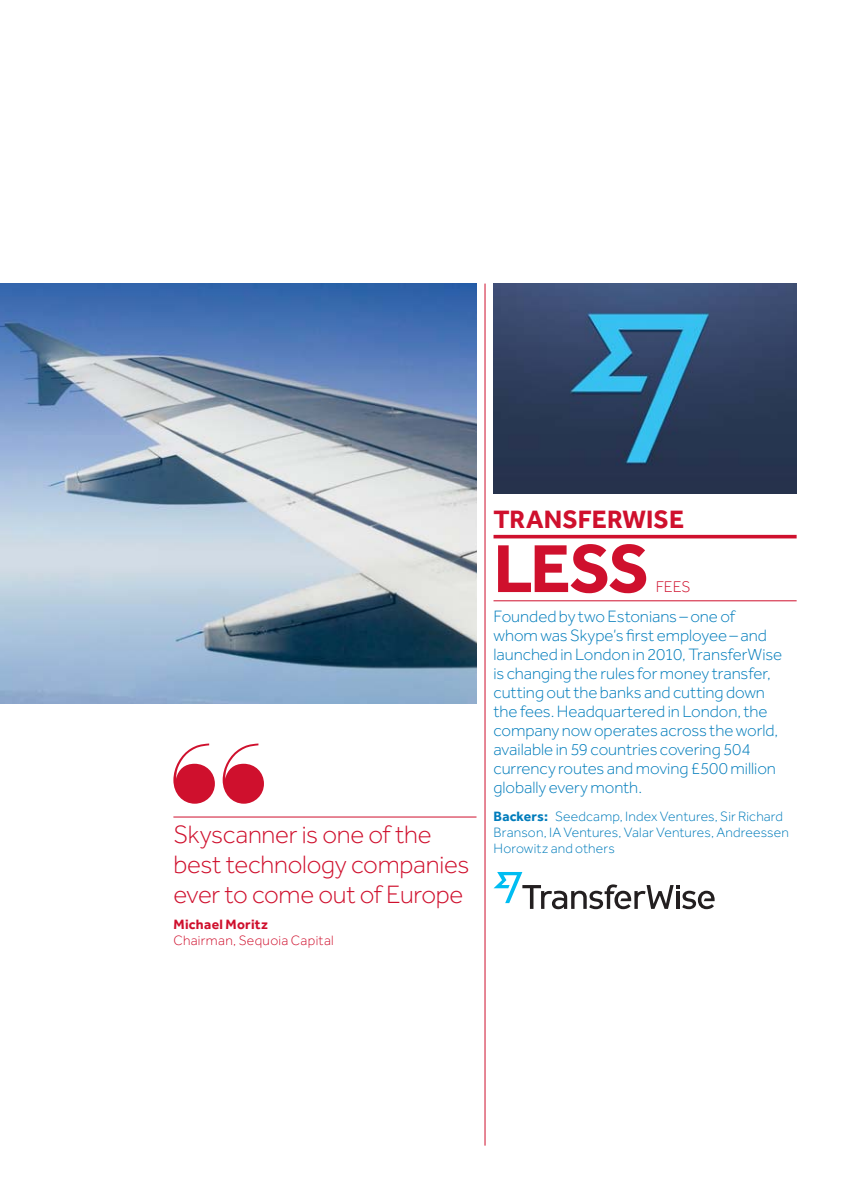
<style>
.page{position:relative;width:842px;height:1191px;background:#fff}
.page>*{position:absolute;margin:0;border:0;box-sizing:border-box;transform-origin:0 0}
.t1{font:700 70px "Effra";color:#cf102d}
.t2{font:300 26px/30px "Effra";letter-spacing:-.01em;color:#cf102d}
.t3{font:700 26px "Effra";color:#cf102d}
.t4{font:300 17px/19px "Effra";letter-spacing:-.005em;color:#007cbb}
.t5{font:300 16px "Effra";color:#cf102d}
.t6{font:300 14px/16px "Effra";letter-spacing:.01em;color:#007cbb}
.t7{font:300 14px "Effra";letter-spacing:.025em;color:#cf102d}
.t8{font:700 14px "Effra";letter-spacing:.02em;color:#cf102d}
.s1{font-weight:700}
</style>
<div class="page">
<img style="left:0;top:283px;width:476px;height:420px">
<svg style="left:173px;top:743px;width:91px;height:60px"></svg>
<hr style="left:173px;top:816px;width:303px;height:1px;background:#cf102d">
<img style="left:493px;top:283px;width:304px;height:210px">
<hr style="left:493px;top:535px;width:304px;height:3px;background:#cf102d">
<hr style="left:493px;top:600px;width:304px;height:1px;background:#cf102d">
<svg style="left:493px;top:872px;width:222px;height:37px"></svg>
<hr style="left:485px;top:283px;width:1px;height:862px;background:#cf102d">
<h2 class="t2" style="left:173px;top:819px;width:297px">Skyscanner is one of the best technology companies ever to come out of Europe</h2>
<p class="t8" style="left:173px;top:915px;width:96px">Michael Moritz</p>
<p class="t7" style="left:173px;top:931px;width:162px">Chairman, Sequoia Capital</p>
<h2 class="t3" style="left:493px;top:503px;width:192px">TRANSFERWISE</h2>
<h1 class="t1" style="left:493px;top:525px;width:157px">LESS</h1>
<p class="t5" style="left:656px;top:577px;width:36px">FEES</p>
<p class="t4" style="left:493px;top:607px;width:290px">Founded by two Estonians – one of whom was Skype’s first employee – and launched in London in 2010, TransferWise is changing the rules for money transfer, cutting out the banks and cutting down the fees. Headquartered in London, the company now operates across the world, available in 59 countries covering 504 currency routes and moving £500 million globally every month.</p>
<p class="t6" style="left:493px;top:808px;width:297px"><span class="s1">Backers:</span> Seedcamp, Index Ventures, Sir Richard<br>Branson, IA Ventures, Valar Ventures, Andreessen<br>Horowitz and others</p>
</div>
